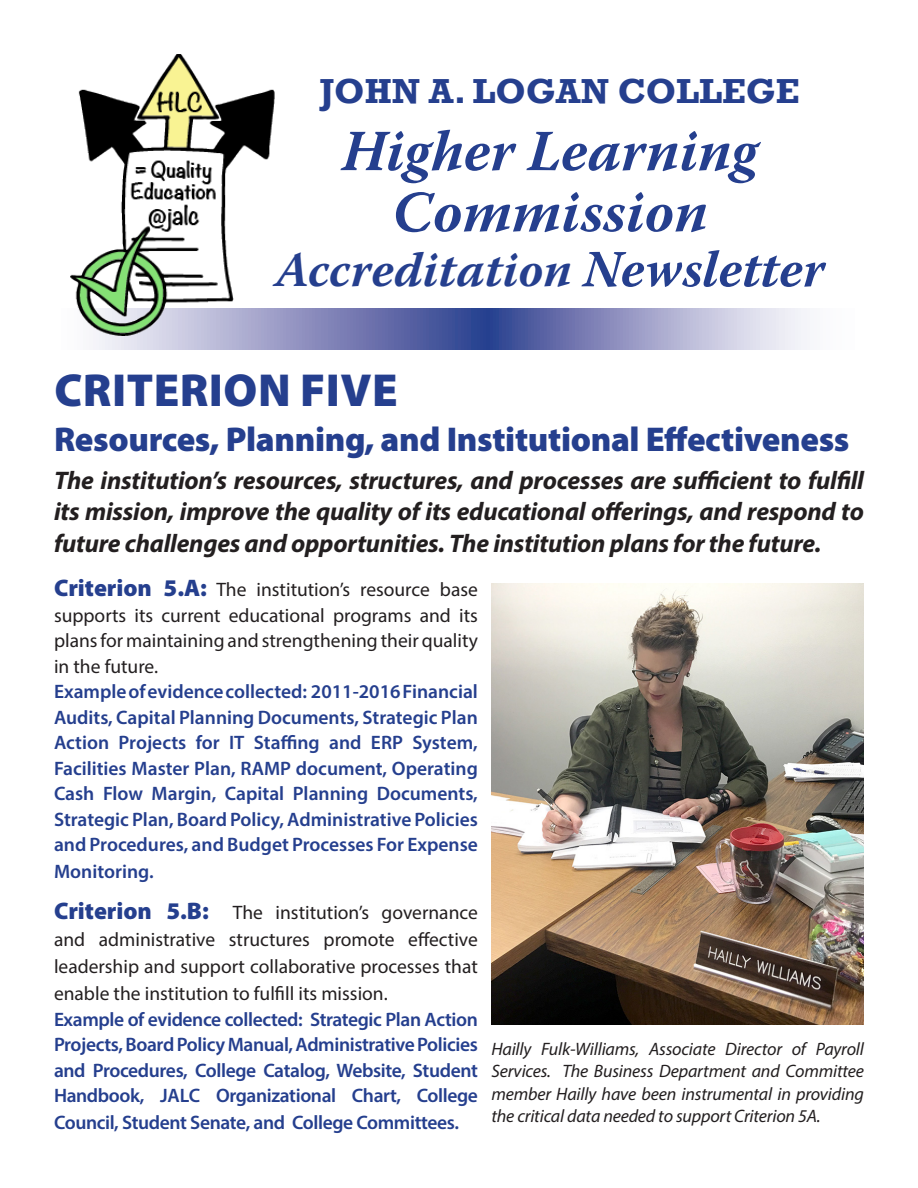
<style>
.page{position:relative;width:918px;height:1188px;background:#fff}
.page>*{position:absolute;margin:0;border:0;box-sizing:border-box;transform-origin:0 0}
.t1{font:italic 700 58.05px "Warnock Pro";color:#253f8e}
.t2{font:italic 700 49.2px "Warnock Pro";color:#253f8e}
.t3{font:900 46.5px "Myriad Pro";letter-spacing:.01em;color:#253f8e}
.t4{font:700 35.55px "Rockwell";color:#253f8e}
.t5{font:900 34.5px "Myriad Pro";letter-spacing:-.01em;color:#253f8e}
.t6{font:italic 700 25.5px/31.5px "Myriad Pro";letter-spacing:-.01em;color:#231f20;text-align:justify}
.Normal__Web{font:600 19.5px/25.7px "Myriad Pro";letter-spacing:-.015em;color:#253f8e;text-align:justify}
.Normal__Web-2{font:19.5px/25.5px "Myriad Pro";color:#231f20;text-align:justify}
.Normal__Web-3{font:italic 18px/22.5px "Myriad Pro";letter-spacing:-.01em;color:#231f20;text-align:justify}
.s1{font-size:52.05px}
.s2{font-weight:900;font-size:24px;color:#253f8e}
</style>
<div class="page">
<svg style="left:93px;top:309px;width:714px;height:41px;background:#8d93c0"></svg>
<img style="left:70px;top:54px;width:204px;height:281px">
<img style="left:491px;top:583px;width:373px;height:442px">
<p class="t4" style="left:320px;top:69px;width:481px">JOHN A. LOGAN COLLEGE</p>
<p class="t1" style="left:342px;top:116px;width:418px">Higher Learning</p>
<p class="t1" style="left:392px;top:177px;width:317px">Commission</p>
<p class="t2" style="left:275px;top:241px;width:551px">Accreditation <span class="s1">Newsletter</span></p>
<p class="t3" style="left:54px;top:360px;width:345px">CRITERION FIVE</p>
<p class="t5" style="left:54px;top:416px;width:797px">Resources, Planning, and Institutional Effectiveness</p>
<p class="t6" style="left:54px;top:464px;width:812px">The institution’s resources, structures, and processes are sufficient to fulfill its mission, improve the quality of its educational offerings, and respond to future challenges and opportunities. The institution plans for the future.</p>
<p class="Normal__Web-2" style="left:54px;top:577px;width:425px"><span class="s2">Criterion 5.A:</span> The institution’s resource base supports its current educational programs and its plans for maintaining and strengthening their quality in the future.</p>
<p class="Normal__Web" style="left:54px;top:678px;width:425px">Example of evidence collected: 2011-2016 Financial Audits, Capital Planning Documents, Strategic Plan Action Projects for IT Staffing and ERP System, Facilities Master Plan, RAMP document, Operating Cash Flow Margin, Capital Planning Documents, Strategic Plan, Board Policy, Administrative Policies and Procedures, and Budget Processes For Expense Monitoring.</p>
<p class="Normal__Web-2" style="left:54px;top:899px;width:425px;line-height:27px"><span class="s2">Criterion 5.B:</span> The institution’s governance and administrative structures promote effective leadership and support collaborative processes that enable the institution to fulfill its mission.</p>
<p class="Normal__Web" style="left:54px;top:1006px;width:425px">Example of evidence collected: Strategic Plan Action Projects, Board Policy Manual, Administrative Policies and Procedures, College Catalog, Website, Student Handbook, JALC Organizational Chart, College Council, Student Senate, and College Committees.</p>
<p class="Normal__Web-3" style="left:491px;top:1037px;width:374px">Hailly Fulk-Williams, Associate Director of Payroll Services. The Business Department and Committee member Hailly have been instrumental in providing the critical data needed to support Criterion 5A.</p>
</div>
